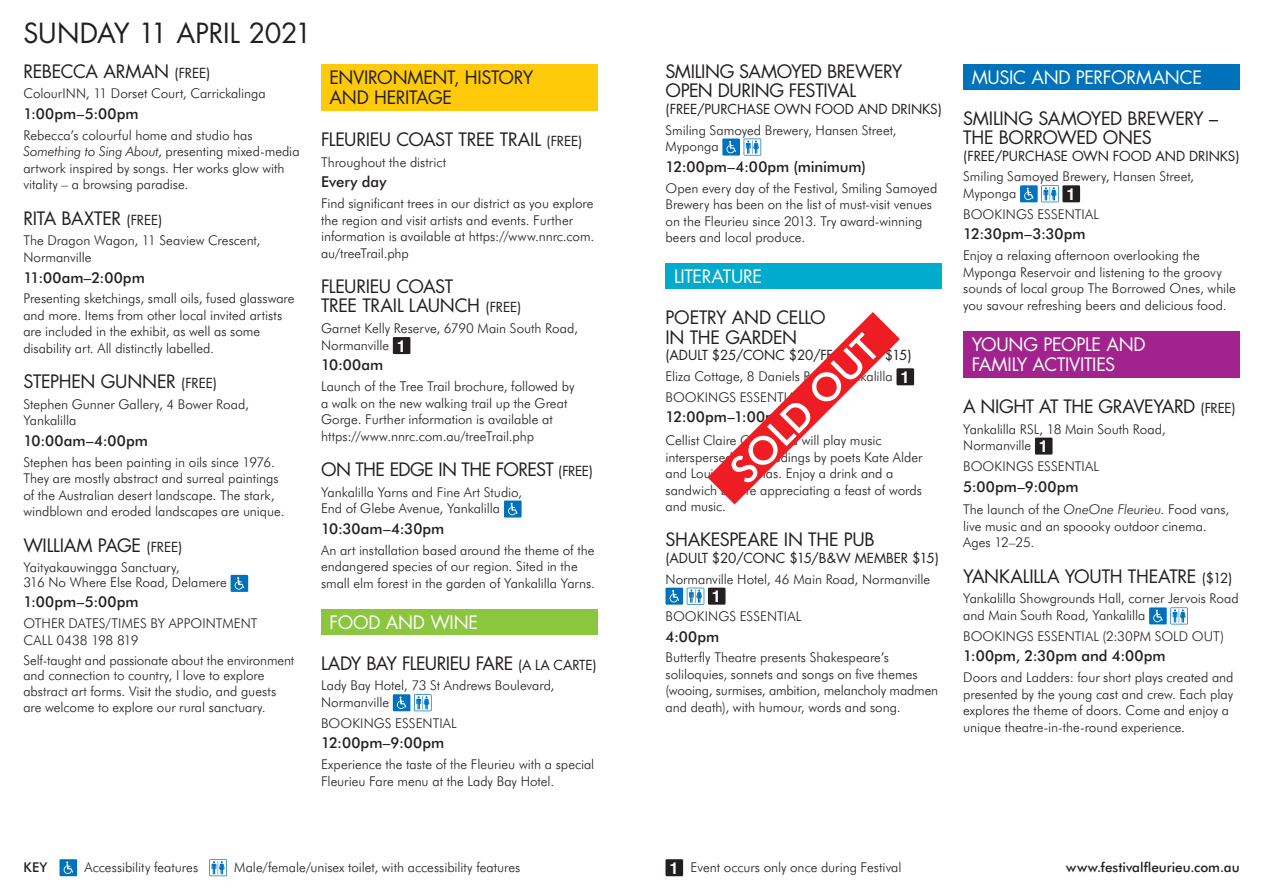
<style>
.page{position:relative;width:1263px;height:893px;background:#fff}
.page>*{position:absolute;margin:0;border:0;box-sizing:border-box;transform-origin:0 0}
.t1{font:500 38.4px "Futura BT";color:#fff}
.t2{font:27px "Futura";letter-spacing:-.01em;color:#231f20}
.t3{font:18px/19.5px "Futura";letter-spacing:-.02em;color:#231f20}
.t4{font:18px/19.5px "Futura";letter-spacing:-.015em;color:#fff}
.t5{font:700 16.5px "Helvetica";color:#fff}
.t6{font:500 15px "Futura BT";color:#231f20}
.t7{font:300 13.5px/16.5px "Futura BT";color:#231f20}
.t8{font:13.5px "Futura";letter-spacing:-.01em;color:#231f20}
.t9{font:500 13.5px "Futura BT";letter-spacing:.005em;color:#231f20}
.s1{font-size:13.5px}
.s2{font-style:italic}
.s3{font-family:"Helvetica";font-weight:700;font-size:16.5px;color:#fff}
</style>
<div class="page">
<svg style="left:60px;top:859px;width:17px;height:17px"></svg>
<svg style="left:209px;top:859px;width:18px;height:17px"></svg>
<div style="left:665px;top:859px;width:18px;height:17px;background:#231f20"></div>
<svg style="left:231px;top:575px;width:17px;height:17px"></svg>
<div style="left:321px;top:64px;width:276px;height:47px;background:#feca0a"></div>
<div style="left:321px;top:609px;width:276px;height:25px;background:#8bc63e"></div>
<div style="left:393px;top:337px;width:17px;height:17px;background:#231f20"></div>
<svg style="left:504px;top:500px;width:18px;height:17px"></svg>
<svg style="left:722px;top:139px;width:39px;height:17px"></svg>
<svg style="left:393px;top:694px;width:39px;height:17px"></svg>
<div style="left:896px;top:368px;width:18px;height:17px;background:#231f20"></div>
<svg style="left:665px;top:588px;width:39px;height:17px"></svg>
<div style="left:708px;top:588px;width:17px;height:17px;background:#231f20"></div>
<svg style="left:1020px;top:185px;width:39px;height:17px"></svg>
<div style="left:1062px;top:185px;width:18px;height:17px;background:#231f20"></div>
<div style="left:665px;top:263px;width:277px;height:26px;background:#00abcd"></div>
<div style="left:963px;top:64px;width:276px;height:25px;background:#0072bc"></div>
<svg style="left:1149px;top:607px;width:39px;height:17px"></svg>
<div style="left:1035px;top:438px;width:17px;height:17px;background:#231f20"></div>
<div style="left:963px;top:331px;width:276px;height:47px;background:#a2238e"></div>
<svg style="left:707px;top:312px;width:193px;height:192px"></svg>
<h2 class="t2" style="left:23px;top:15px;width:290px">SUNDAY 11 APRIL 2021</h2>
<h3 class="t3" style="left:23px;top:62px;width:188px">REBECCA ARMAN <span class="s1">(FREE)</span></h3>
<p class="t7" style="left:23px;top:85px;width:244px">ColourINN, 11 Dorset Court, Carrickalinga</p>
<p class="t6" style="left:23px;top:105px;width:117px">1:00pm–5:00pm</p>
<p class="t7" style="left:23px;top:127px;width:278px">Rebecca’s colourful home and studio has <span class="s2">Something to Sing About</span>, presenting mixed-media artwork inspired by songs. Her works glow with vitality – a browsing paradise.</p>
<h3 class="t3" style="left:23px;top:209px;width:141px">RITA BAXTER <span class="s1">(FREE)</span></h3>
<p class="t7" style="left:23px;top:232px;width:238px">The Dragon Wagon, 11 Seaview Crescent,<br>Normanville</p>
<p class="t6" style="left:23px;top:268px;width:123px">11:00am–2:00pm</p>
<p class="t7" style="left:23px;top:290px;width:273px">Presenting sketchings, small oils, fused glassware and more. Items from other local invited artists are included in the exhibit, as well as some disability art. All distinctly labelled.</p>
<h3 class="t3" style="left:23px;top:372px;width:195px">STEPHEN GUNNER <span class="s1">(FREE)</span></h3>
<p class="t7" style="left:23px;top:396px;width:227px">Stephen Gunner Gallery, 4 Bower Road,<br>Yankalilla</p>
<p class="t6" style="left:23px;top:432px;width:126px">10:00am–4:00pm</p>
<p class="t7" style="left:23px;top:454px;width:263px">Stephen has been painting in oils since 1976.<br>They are mostly abstract and surreal paintings of the Australian desert landscape. The stark, windblown and eroded landscapes are unique.</p>
<h3 class="t3" style="left:23px;top:535px;width:161px">WILLIAM PAGE <span class="s1">(FREE)</span></h3>
<p class="t7" style="left:23px;top:559px;width:205px;line-height:15.8px">Yaityakauwingga Sanctuary,<br>316 No Where Else Road, Delamere</p>
<p class="t6" style="left:23px;top:593px;width:117px">1:00pm–5:00pm</p>
<p class="t7" style="left:23px;top:615px;width:236px">OTHER DATES/TIMES BY APPOINTMENT<br>CALL 0438 198 819</p>
<p class="t7" style="left:23px;top:652px;width:272px;line-height:15.8px">Self-taught and passionate about the environment and connection to country, I love to explore abstract art forms. Visit the studio, and guests are welcome to explore our rural sanctuary.</p>
<h3 class="t3" style="left:330px;top:68px;width:205px">ENVIRONMENT, HISTORY<br>AND HERITAGE</h3>
<h3 class="t3" style="left:321px;top:130px;width:263px">FLEURIEU COAST TREE TRAIL <span class="s1">(FREE)</span></h3>
<p class="t7" style="left:321px;top:153px;width:127px">Throughout the district</p>
<p class="t6" style="left:321px;top:173px;width:67px">Every day</p>
<p class="t7" style="left:321px;top:195px;width:275px">Find significant trees in our district as you explore the region and visit artists and events. Further information is available at https://www.nnrc.com. au/treeTrail.php</p>
<h3 class="t3" style="left:321px;top:277px;width:202px">FLEURIEU COAST<br>TREE TRAIL LAUNCH <span class="s1">(FREE)</span></h3>
<p class="t7" style="left:321px;top:320px;width:258px">Garnet Kelly Reserve, 6790 Main South Road,<br>Normanville <span class="s3">1</span></p>
<p class="t6" style="left:321px;top:356px;width:64px">10:00am</p>
<p class="t7" style="left:321px;top:378px;width:255px">Launch of the Tree Trail brochure, followed by a walk on the new walking trail up the Great Gorge. Further information is available at https://www.nnrc.com.au/treeTrail.php</p>
<h3 class="t3" style="left:321px;top:460px;width:273px">ON THE EDGE IN THE FOREST <span class="s1">(FREE)</span></h3>
<p class="t7" style="left:321px;top:483px;width:203px">Yankalilla Yarns and Fine Art Studio,<br>End of Glebe Avenue, Yankalilla</p>
<p class="t6" style="left:321px;top:519px;width:125px">10:30am–4:30pm</p>
<p class="t7" style="left:321px;top:541px;width:275px">An art installation based around the theme of the endangered species of our region. Sited in the small elm forest in the garden of Yankalilla Yarns.</p>
<h3 class="t4" style="left:330px;top:612px;width:150px">FOOD AND WINE</h3>
<h3 class="t3" style="left:321px;top:653px;width:277px">LADY BAY FLEURIEU FARE <span class="s1">(A LA CARTE)</span></h3>
<p class="t7" style="left:321px;top:677px;width:235px">Lady Bay Hotel, 73 St Andrews Boulevard,<br>Normanville</p>
<p class="t7" style="left:321px;top:714px;width:137px">BOOKINGS ESSENTIAL</p>
<p class="t6" style="left:321px;top:734px;width:125px">12:00pm–9:00pm</p>
<p class="t7" style="left:321px;top:756px;width:275px">Experience the taste of the Fleurieu with a special<br>Fleurieu Fare menu at the Lady Bay Hotel.</p>
<h3 class="t3" style="left:665px;top:62px;width:238px">SMILING SAMOYED BREWERY<br>OPEN DURING FESTIVAL</h3>
<p class="t8" style="left:665px;top:100px;width:278px">(FREE/PURCHASE OWN FOOD AND DRINKS)</p>
<p class="t7" style="left:665px;top:121px;width:232px">Smiling Samoyed Brewery, Hansen Street,<br>Myponga</p>
<p class="t6" style="left:665px;top:157px;width:202px">12:00pm–4:00pm (minimum)</p>
<p class="t7" style="left:665px;top:179px;width:273px">Open every day of the Festival, Smiling Samoyed Brewery has been on the list of must-visit venues on the Fleurieu since 2013. Try award-winning beers and local produce.</p>
<h3 class="t4" style="left:674px;top:267px;width:90px">LITERATURE</h3>
<h3 class="t3" style="left:665px;top:308px;width:162px">POETRY AND CELLO<br>IN THE GARDEN</h3>
<p class="t8" style="left:665px;top:346px;width:248px">(ADULT $25/CONC $20/FF FRIEND $15)</p>
<p class="t7" style="left:665px;top:366px;width:246px;line-height:20.7px">Eliza Cottage, 8 Daniels Road, Yankalilla <span class="s3">1<br></span>BOOKINGS ESSENTIAL</p>
<p class="t6" style="left:665px;top:408px;width:123px">12:00pm–1:00pm</p>
<p class="t7" style="left:665px;top:432px;width:258px">Cellist Claire Oremland will play music interspersed with readings by poets Kate Alder and Louise Nicholas. Enjoy a drink and a sandwich before appreciating a feast of words and music.</p>
<h3 class="t3" style="left:665px;top:530px;width:211px">SHAKESPEARE IN THE PUB</h3>
<p class="t8" style="left:665px;top:549px;width:275px">(ADULT $20/CONC $15/B&amp;W MEMBER $15)</p>
<p class="t7" style="left:665px;top:570px;width:266px">Normanville Hotel, 46 Main Road, Normanville</p>
<p class="t5" style="left:712px;top:583px;width:11px">1</p>
<p class="t7" style="left:665px;top:608px;width:137px">BOOKINGS ESSENTIAL</p>
<p class="t6" style="left:665px;top:627px;width:55px">4:00pm</p>
<p class="t7" style="left:665px;top:649px;width:274px">Butterfly Theatre presents Shakespeare’s soliloquies, sonnets and songs on five themes (wooing, surmises, ambition, melancholy madmen and death), with humour, words and song.</p>
<h1 class="t1" style="left:720px;top:460px;width:192px;rotate:-45deg">SOLD OUT</h1>
<h3 class="t4" style="left:972px;top:67px;width:232px">MUSIC AND PERFORMANCE</h3>
<h3 class="t3" style="left:963px;top:108px;width:256px">SMILING SAMOYED BREWERY –<br>THE BORROWED ONES</h3>
<p class="t8" style="left:963px;top:147px;width:278px">(FREE/PURCHASE OWN FOOD AND DRINKS)</p>
<p class="t7" style="left:963px;top:168px;width:232px">Smiling Samoyed Brewery, Hansen Street,<br>Myponga</p>
<p class="t5" style="left:1066px;top:181px;width:11px">1</p>
<p class="t7" style="left:963px;top:205px;width:137px">BOOKINGS ESSENTIAL</p>
<p class="t6" style="left:963px;top:225px;width:124px">12:30pm–3:30pm</p>
<p class="t7" style="left:963px;top:247px;width:274px">Enjoy a relaxing afternoon overlooking the Myponga Reservoir and listening to the groovy sounds of local group The Borrowed Ones, while you savour refreshing beers and delicious food.</p>
<h3 class="t4" style="left:972px;top:335px;width:176px">YOUNG PEOPLE AND<br>FAMILY ACTIVITIES</h3>
<h3 class="t3" style="left:963px;top:397px;width:274px">A NIGHT AT THE GRAVEYARD <span class="s1">(FREE)</span></h3>
<p class="t7" style="left:963px;top:420px;width:204px">Yankalilla RSL, 18 Main South Road,<br>Normanville <span class="s3">1</span></p>
<p class="t7" style="left:963px;top:458px;width:137px">BOOKINGS ESSENTIAL</p>
<p class="t6" style="left:963px;top:477px;width:117px">5:00pm–9:00pm</p>
<p class="t7" style="left:963px;top:501px;width:268px">The launch of the <span class="s2">OneOne Fleurieu</span>. Food vans, live music and an spoooky outdoor cinema.<br>Ages 12–25.</p>
<h3 class="t3" style="left:963px;top:566px;width:271px">YANKALILLA YOUTH THEATRE <span class="s1">($12)</span></h3>
<p class="t7" style="left:963px;top:590px;width:277px">Yankalilla Showgrounds Hall, corner Jervois Road and Main South Road, Yankalilla</p>
<p class="t7" style="left:963px;top:627px;width:262px">BOOKINGS ESSENTIAL (2:30PM SOLD OUT)</p>
<p class="t6" style="left:963px;top:647px;width:204px">1:00pm, 2:30pm and 4:00pm</p>
<p class="t7" style="left:963px;top:669px;width:272px">Doors and Ladders: four short plays created and presented by the young cast and crew. Each play explores the theme of doors. Come and enjoy a unique theatre-in-the-round experience.</p>
<p class="t9" style="left:23px;top:859px;width:26px">KEY</p>
<p class="t9" style="left:1066px;top:859px;width:175px">www.festivalfleurieu.com.au</p>
<p class="t7" style="left:84px;top:859px;width:115px">Accessibility features</p>
<p class="t7" style="left:234px;top:858px;width:288px">Male/female/unisex toilet, with accessibility features</p>
<p class="t7" style="left:669px;top:859px;width:234px"><span class="s3">1</span> Event occurs only once during Festival</p>
</div>
